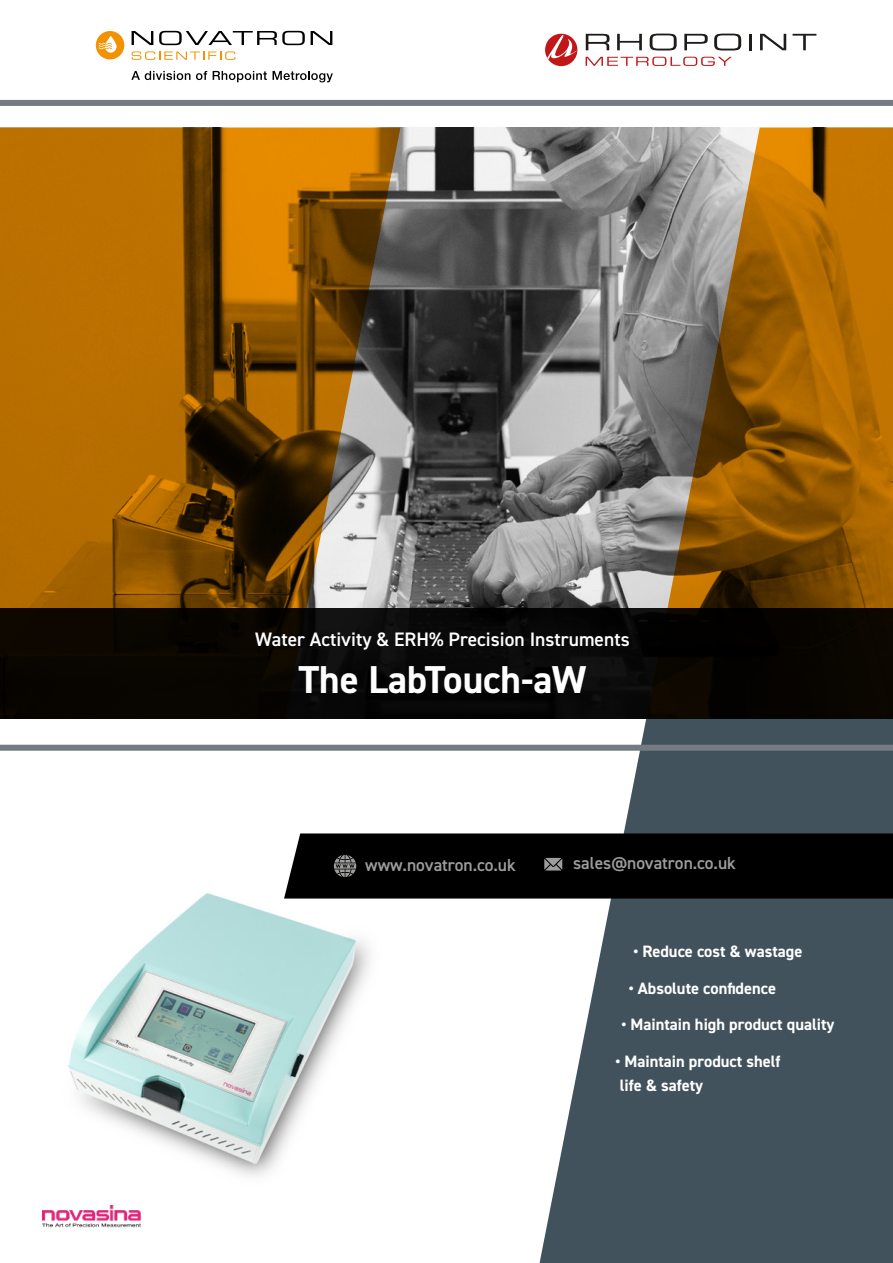
<style>
.page{position:relative;width:893px;height:1263px;background:#fff}
.page>*{position:absolute;margin:0;border:0;box-sizing:border-box;transform-origin:0 0}
.t1{font:700 39px "DIN2014";color:#fff}
.t2{font:600 19.5px "DIN2014";color:#fff}
.t3{font:600 17.55px "DIN2014";color:#9d9d9c}
.t4{font:700 16.5px/24px "DIN2014";color:#fff}
</style>
<div class="page">
<div style="left:0;top:100px;width:893px;height:6px;background:#747b83"></div>
<svg style="left:132px;top:31px;width:21px;height:14px"></svg>
<svg style="left:159px;top:31px;width:146px;height:14px"></svg>
<svg style="left:311px;top:31px;width:21px;height:14px"></svg>
<svg style="left:132px;top:51px;width:103px;height:9px"></svg>
<div style="left:96px;top:31px;width:28px;height:28px;background:#f39200;border-radius:50%"></div>
<svg style="left:99px;top:36px;width:18px;height:17px"></svg>
<svg style="left:131px;top:71px;width:59px;height:9px"></svg>
<svg style="left:196px;top:71px;width:11px;height:9px"></svg>
<svg style="left:213px;top:71px;width:54px;height:11px"></svg>
<svg style="left:273px;top:71px;width:60px;height:11px"></svg>
<svg style="left:586px;top:34px;width:23px;height:16px"></svg>
<svg style="left:617px;top:34px;width:25px;height:16px"></svg>
<svg style="left:650px;top:34px;width:27px;height:17px"></svg>
<svg style="left:684px;top:34px;width:24px;height:16px"></svg>
<svg style="left:714px;top:34px;width:27px;height:17px"></svg>
<hr style="left:749px;top:34px;width:3px;height:16px;background:#1d1e1c">
<svg style="left:760px;top:34px;width:26px;height:16px"></svg>
<svg style="left:792px;top:34px;width:24px;height:16px"></svg>
<div style="left:545px;top:34px;width:32px;height:32px;background:#c21718;border-radius:50%"></div>
<svg style="left:547px;top:35px;width:29px;height:25px"></svg>
<svg style="left:586px;top:57px;width:146px;height:9px"></svg>
<img style="left:42px;top:893px;width:498px;height:335px">
<img style="left:400px;top:128px;width:246px;height:481px">
<svg style="left:0;top:128px;width:400px;height:481px;background:#9b6310"></svg>
<svg style="left:646px;top:128px;width:247px;height:481px;background:#986b27"></svg>
<svg style="left:540px;top:719px;width:353px;height:544px;background:#5c6972"></svg>
<div style="left:0;top:745px;width:893px;height:6px;background:#747b83"></div>
<img style="left:43px;top:1205px;width:97px;height:23px">
<div style="left:0;top:609px;width:893px;height:110px;background:linear-gradient(to right,#0a0703,#070604)"></div>
<div style="left:284px;top:833px;width:609px;height:65px;background:#000"></div>
<p class="t2" style="left:255px;top:630px;width:376px">Water Activity &amp; ERH% Precision Instruments</p>
<h1 class="t1" style="left:298px;top:665px;width:290px">The LabTouch-aW</h1>
<p class="t3" style="left:365px;top:856px;width:152px">www.novatron.co.uk</p>
<p class="t3" style="left:573px;top:855px;width:164px">sales@novatron.co.uk</p>
<p class="t4" style="left:633px;top:941px;width:170px">• Reduce cost &amp; wastage</p>
<p class="t4" style="left:629px;top:977px;width:149px">• Absolute confidence</p>
<p class="t4" style="left:621px;top:1014px;width:214px">• Maintain high product quality</p>
<p class="t4" style="left:615px;top:1051px;width:167px">• Maintain product shelf life &amp; safety</p>
</div>
